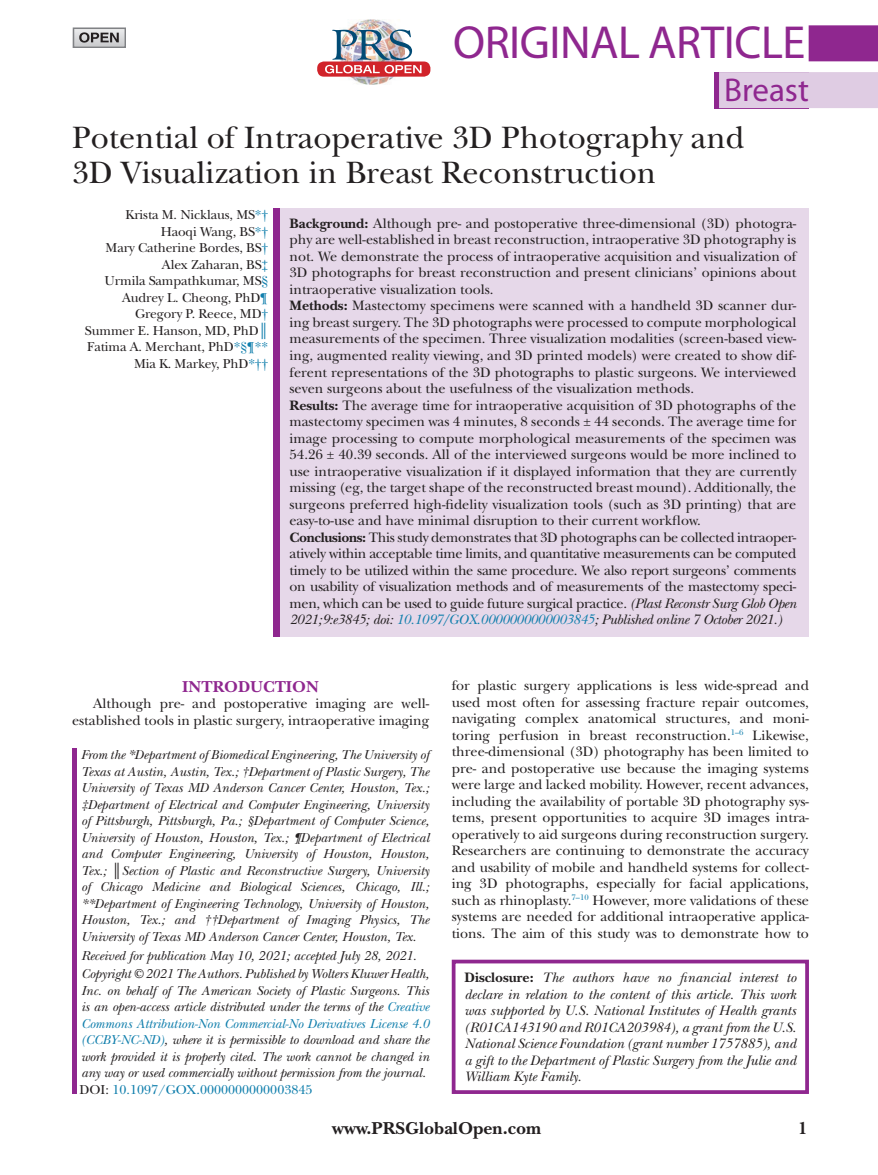
<style>
.page{position:relative;width:878px;height:1175px;background:#fff}
.page>*{position:absolute;margin:0;border:0;box-sizing:border-box;transform-origin:0 0}
.t1{font:46.5px "Myriad Pro";letter-spacing:-.01em;color:#8f278f}
.t2{font:33px "Myriad Pro";color:#8f278f}
.t3{font:32.25px/34.5px "New Baskerville Std";color:#231f20}
.t4{font:700 18px "New Baskerville Std";color:#231f20}
.t5{font:700 16.5px "New Baskerville Std";color:#8f278f}
.t6{font:14.25px/16.5px "New Baskerville Std";color:#231f20;text-align:right}
.t7{font:italic 14.25px/16.5px "New Baskerville Std";color:#231f20;text-align:justify}
.t8{font:italic 13.5px/16.5px "New Baskerville Std";letter-spacing:-.005em;color:#231f20}
.t9{font:13.5px/16.5px "New Baskerville Std";letter-spacing:-.01em;color:#231f20;text-align:right}
.s1{color:#0f7eac}
.s2{font-family:"STIX General";color:#0f7eac}
.s3{font-weight:700}
.s4{font-style:italic}
.s5{font-style:italic;color:#0f7eac}
.s6{font-family:"STIX General"}
.s7{font-style:normal}
.s8{font-style:normal;color:#0f7eac}
.s9{font-weight:700;font-style:normal}
</style>
<div class="page">
<div style="left:73px;top:28px;width:52px;height:20px;border:2px solid #808285"></div>
<svg style="left:79px;top:32px;width:40px;height:11px"></svg>
<div style="left:714px;top:72px;width:94px;height:36px;background:#8f278f"></div>
<div style="left:719px;top:72px;width:159px;height:36px;background:#dfcce3"></div>
<hr style="left:72px;top:748px;width:4px;height:198px;background:#8f278f">
<hr style="left:72px;top:946px;width:4px;height:19px;background:#8f278f">
<hr style="left:72px;top:965px;width:4px;height:113px;background:#8f278f">
<hr style="left:72px;top:1072px;width:4px;height:22px;background:#8f278f">
<div style="left:452px;top:959px;width:356px;height:135px;border:4px solid #8f278f"></div>
<div style="left:274px;top:126px;width:534px;height:511px;background:#e6d8e9"></div>
<div style="left:274px;top:205px;width:6px;height:93px;background:#8f278f"></div>
<div style="left:274px;top:288px;width:6px;height:109px;background:#8f278f"></div>
<div style="left:274px;top:387px;width:6px;height:142px;background:#8f278f"></div>
<div style="left:274px;top:519px;width:6px;height:118px;background:#8f278f"></div>
<div style="left:72px;top:126px;width:736px;height:82px;background:#fff"></div>
<div style="left:808px;top:25px;width:70px;height:36px;background:#8f278f"></div>
<img style="left:348px;top:20px;width:48px;height:64px">
<svg style="left:317px;top:61px;width:113px;height:16px"></svg>
<img style="left:325px;top:29px;width:96px;height:44px">
<h1 class="t1" style="left:453px;top:14px;width:354px">ORIGINAL ARTICLE</h1>
<h2 class="t2" style="left:724px;top:69px;width:86px">BREAST</h2>
<h3 class="t3" style="left:72px;top:121px;width:674px">Potential of Intraoperative 3D Photography and<br>3D Visualization in Breast Reconstruction</h3>
<p class="t9" style="left:85px;top:207px;width:185px">Krista M. Nicklaus, MS<span class="s1">*†<br></span>Haoqi Wang, BS<span class="s1">*†<br></span>Mary Catherine Bordes, BS<span class="s1">†<br></span>Alex Zaharan, BS<span class="s1">‡<br></span>Urmila Sampathkumar, MS<span class="s1">§<br></span>Audrey L. Cheong, PhD<span class="s1">¶<br></span>Gregory P. Reece, MD<span class="s1">†<br></span>Summer E. Hanson, MD, PhD<span class="s2">║<br></span>Fatima A. Merchant, PhD<span class="s1">*§¶**<br></span>Mia K. Markey, PhD<span class="s1">*††</span></p>
<p class="t6" style="left:289px;top:215px;width:508px;text-align:left"><span class="s3">Background:</span> Although pre- and postoperative three-dimensional (3D) photogra&shy;phy are well-established in breast reconstruction, intraoperative 3D photography is not. We demonstrate the process of intraoperative acquisition and visualization of 3D photographs for breast reconstruction and present clinicians’ opinions about intraoperative visualization tools.<br><span class="s3">Methods:</span> Mastectomy specimens were scanned with a handheld 3D scanner dur&shy;ing breast surgery. The 3D photographs were processed to compute morphological measurements of the specimen. Three visualization modalities (screen-based view&shy;ing, augmented reality viewing, and 3D printed models) were created to show dif&shy;ferent representations of the 3D photographs to plastic surgeons. We interviewed seven surgeons about the usefulness of the visualization methods.<br><span class="s3">Results:</span> The average time for intraoperative acquisition of 3D photographs of the mastectomy specimen was 4 minutes, 8 seconds ± 44 seconds. The average time for image processing to compute morphological measurements of the specimen was 54.26 ± 40.39 seconds. All of the interviewed surgeons would be more inclined to use intraoperative visualization if it displayed information that they are currently missing (eg, the target shape of the reconstructed breast mound). Additionally, the surgeons preferred high-fidelity visualization tools (such as 3D printing) that are easy-to-use and have minimal disruption to their current workflow.<br><span class="s3">Conclusions:</span> This study demonstrates that 3D photographs can be collected intraoper&shy;atively within acceptable time limits, and quantitative measurements can be computed timely to be utilized within the same procedure. We also report surgeons’ comments on usability of visualization methods and of measurements of the mastectomy speci&shy;men, which can be used to guide future surgical practice. <span class="s4">(Plast Reconstr Surg Glob Open 2021;9:e3845; doi:</span> <span class="s5">10.1097/GOX.0000000000003845</span><span class="s4">; Published online 7 October 2021.)</span></p>
<p class="t5" style="left:182px;top:676px;width:138px">INTRODUCTION</p>
<p class="t6" style="left:72px;top:695px;width:359px">Although pre- and postoperative imaging are well&shy;established tools in plastic surgery, intraoperative imaging</p>
<p class="t8" style="left:81px;top:746px;width:350px;text-align:justify">From the *Department of Biomedical Engineering, The University of Texas at Austin, Austin, Tex.; †Department of Plastic Surgery, The University of Texas MD Anderson Cancer Center, Houston, Tex.; ‡Department of Electrical and Computer Engineering, University of Pittsburgh, Pittsburgh, Pa.; §Department of Computer Science, University of Houston, Houston, Tex.; ¶Department of Electrical and Computer Engineering, University of Houston, Houston, Tex.; <span class="s6">║</span>Section of Plastic and Reconstructive Surgery, University of Chicago Medicine and Biological Sciences, Chicago, Ill.; **Department of Engineering Technology, University of Houston, Houston, Tex.; and ††Department of Imaging Physics, The University of Texas MD Anderson Cancer Center, Houston, Tex.</p>
<p class="t8" style="left:81px;top:946px;width:350px;line-height:18.8px">Received for publication May 10, 2021; accepted July 28, 2021.<br>Copyright © 2021 The Authors. Published by Wolters Kluwer Health,</p>
<p class="t8" style="left:80px;top:982px;width:351px">Inc. on behalf of The American Society of Plastic Surgeons. This is an open-access article distributed under the terms of the <span class="s1">Creative Commons Attribution-Non Commercial-No Derivatives License 4.0 (CCBY-NC-ND)</span>, where it is permissible to download and share the work provided it is properly cited. The work cannot be changed in any way or used commercially without permission from the journal.<br><span class="s7">DOI:</span> <span class="s8">10.1097/GOX.0000000000003845</span></p>
<p class="t6" style="left:451px;top:677px;width:359px;text-align:justify">for plastic surgery applications is less wide-spread and used most often for assessing fracture repair outcomes, navigating complex anatomical structures, and moni&shy;toring perfusion in breast reconstruction.<sup>1–6</sup> Likewise, three-dimensional (3D) photography has been limited to pre- and postoperative use because the imaging systems were large and lacked mobility. However, recent advances, including the availability of portable 3D photography sys&shy;tems, present opportunities to acquire 3D images intra&shy;operatively to aid surgeons during reconstruction surgery.<br>Researchers are continuing to demonstrate the accuracy and usability of mobile and handheld systems for collect&shy;ing 3D photographs, especially for facial applications, such as rhinoplasty.<sup>7–10</sup> However, more validations of these systems are needed for additional intraoperative applica&shy;tions. The aim of this study was to demonstrate how to</p>
<p class="t7" style="left:464px;top:969px;width:333px"><span class="s9">Disclosure:</span> The authors have no financial interest to declare in relation to the content of this article. This work was supported by U.S. National Institutes of Health grants (R01CA143190 and R01CA203984), a grant from the U.S.<br>National Science Foundation (grant number 1757885), and a gift to the Department of Plastic Surgery from the Julie and William Kyte Family.</p>
<p class="t4" style="left:332px;top:1118px;width:210px">www.PRSGlobalOpen.com</p>
<p class="t4" style="left:798px;top:1118px;width:11px">1</p>
</div>
